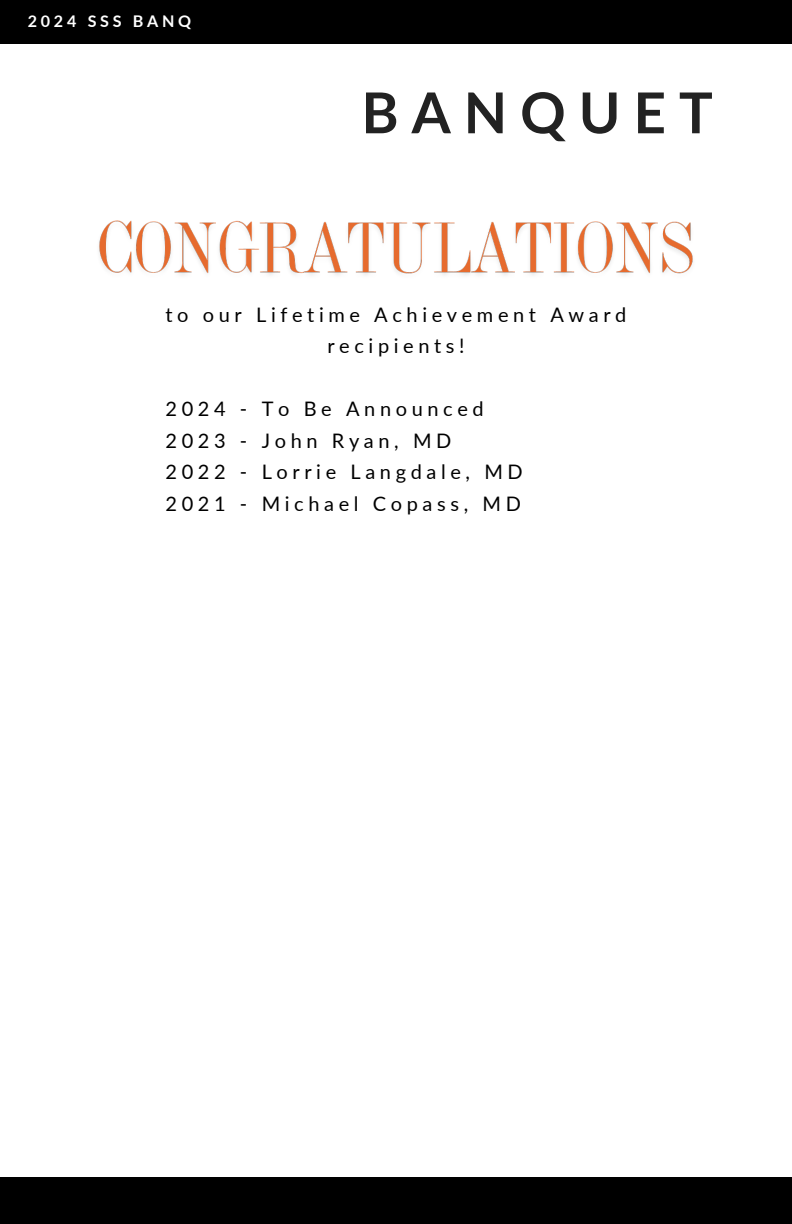
<style>
.page{position:relative;width:792px;height:1224px;background:#fff}
.page>*{position:absolute;margin:0;border:0;box-sizing:border-box;transform-origin:0 0}
.t1{font:700 56.4px "Lato";letter-spacing:.23em;color:#222}
.t2{font:20px/31.6px "Lato";letter-spacing:.23em;color:#000;text-align:center}
.t3{font:700 16.2px "Lato";letter-spacing:.23em;color:#fff}
</style>
<div class="page">
<div style="left:0;top:0;width:792px;height:44px;background:#000"></div>
<div style="left:0;top:1177px;width:792px;height:46px;background:#000"></div>
<img style="left:99px;top:220px;width:594px;height:55px">
<p class="t3" style="left:28px;top:11px;width:165px">2024 SSS BANQ</p>
<h2 class="t1" style="left:361px;top:78px;width:353px">BANQUET</h2>
<h3 class="t2" style="left:166px;top:298px;width:462px">to our Lifetime Achievement Award recipients!</h3>
<h3 class="t2" style="left:165px;top:393px;width:359px;text-align:left">2024 - To Be Announced<br>2023 - John Ryan, MD<br>2022 - Lorrie Langdale, MD<br>2021 - Michael Copass, MD</h3>
</div>
